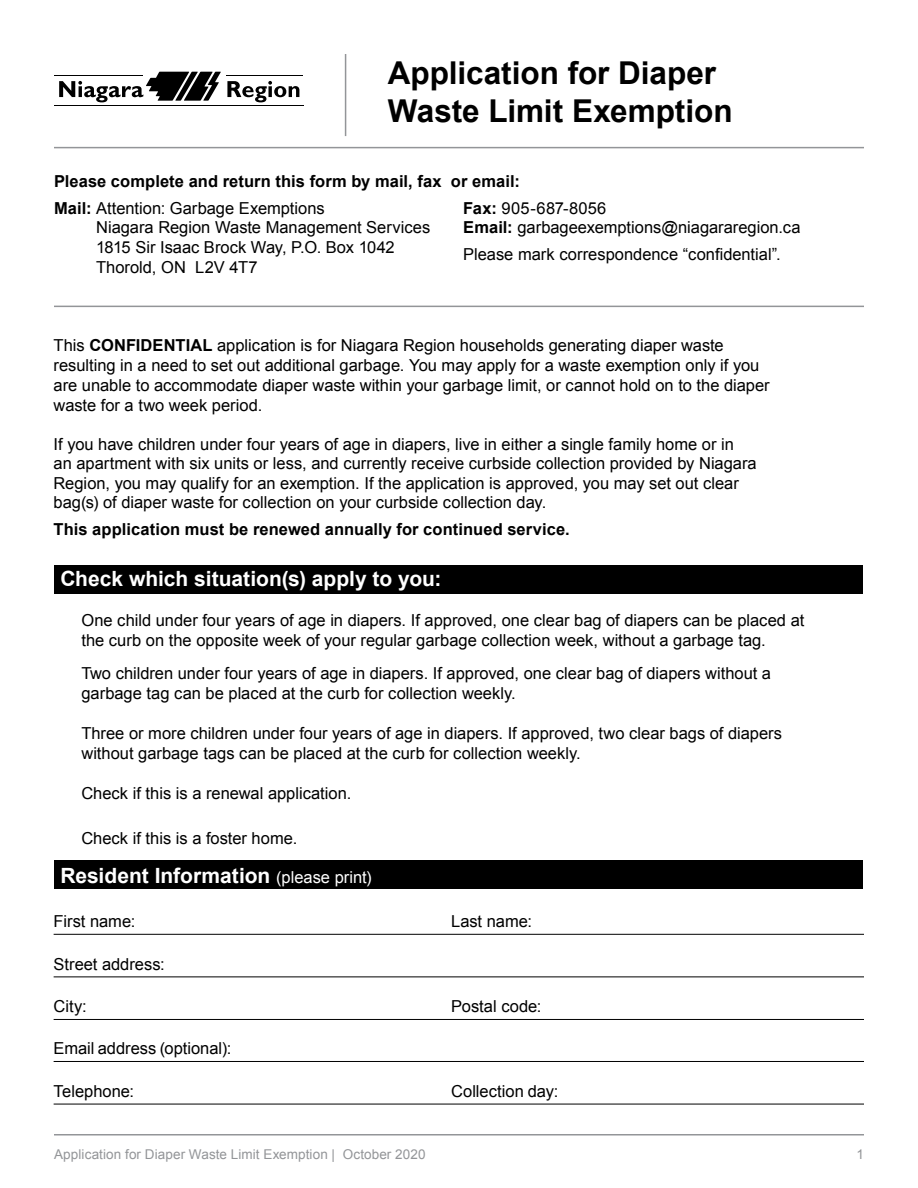
<style>
.page{position:relative;width:918px;height:1188px;background:#fff}
.page>*{position:absolute;margin:0;border:0;box-sizing:border-box;transform-origin:0 0}
.t1{font:700 31.5px/37.8px "Arial";color:#000}
.H2_white{font:700 21px "Arial";color:#fff}
.body{font:16.5px/19.8px "Arial";color:#000}
.Paragraph_Style_2{font:16.5px/19.8px "Arial";color:#000}
.body_with_lines{font:16.5px "Arial";color:#000}
.body-2{font:700 16.5px "Arial";letter-spacing:.005em;color:#000}
.Paragraph_Style_1{font:700 16.5px "Arial";letter-spacing:.005em;color:#000}
.t2{font:13.5px "Arial";letter-spacing:.01em;color:#939598}
.s1{font-weight:700}
.s2{font-weight:400;font-size:16.5px}
</style>
<div class="page">
<hr style="left:54px;top:1134px;width:810px;height:2px;background:#939598">
<div style="left:54px;top:861px;width:809px;height:28px;background:#000"></div>
<div style="left:54px;top:565px;width:809px;height:28px;background:#000"></div>
<hr style="left:345px;top:54px;width:1px;height:82px;background:#939598">
<hr style="left:54px;top:147px;width:810px;height:1px;background:#939598">
<svg style="left:59px;top:72px;width:162px;height:30px"></svg>
<svg style="left:227px;top:81px;width:72px;height:21px"></svg>
<hr style="left:54px;top:105px;width:249px;height:1px;background:#000">
<hr style="left:54px;top:75px;width:89px;height:1px;background:#000">
<hr style="left:227px;top:75px;width:76px;height:1px;background:#000">
<hr style="left:54px;top:934px;width:810px;height:1px;background:#000">
<hr style="left:54px;top:977px;width:810px;height:1px;background:#000">
<hr style="left:54px;top:1019px;width:810px;height:1px;background:#000">
<hr style="left:54px;top:1061px;width:810px;height:1px;background:#000">
<hr style="left:54px;top:1104px;width:810px;height:1px;background:#000">
<hr style="left:54px;top:306px;width:810px;height:1px;background:#939598">
<h1 class="t1" style="left:388px;top:55px;width:346px">Application for Diaper<br>Waste Limit Exemption</h1>
<p class="Paragraph_Style_1" style="left:54px;top:170px;width:467px">Please complete and return this form by mail, fax or email:</p>
<p class="Paragraph_Style_2" style="left:96px;top:198px;width:336px;text-indent:-42px"><span class="s1">Mail:</span> Attention: Garbage Exemptions<br>Niagara Region Waste Management Services 1815 Sir Isaac Brock Way, P.O. Box 1042<br>Thorold, ON L2V 4T7</p>
<p class="Paragraph_Style_2" style="left:463px;top:198px;width:339px"><span class="s1">Fax:</span> 905-687-8056<br><span class="s1">Email:</span> garbageexemptions@niagararegion.ca</p>
<p class="Paragraph_Style_2" style="left:463px;top:244px;width:319px">Please mark correspondence “confidential”.</p>
<p class="body" style="left:54px;top:336px;width:718px">This <span class="s1">CONFIDENTIAL</span> application is for Niagara Region households generating diaper waste resulting in a need to set out additional garbage. You may apply for a waste exemption only if you are unable to accommodate diaper waste within your garbage limit, or cannot hold on to the diaper waste for a two week period.</p>
<p class="body" style="left:54px;top:435px;width:705px">If you have children under four years of age in diapers, live in either a single family home or in<br>an apartment with six units or less, and currently receive curbside collection provided by Niagara Region, you may qualify for an exemption. If the application is approved, you may set out clear bag(s) of diaper waste for collection on your curbside collection day.</p>
<p class="body-2" style="left:54px;top:518px;width:518px">This application must be renewed annually for continued service.</p>
<p class="H2_white" style="left:60px;top:565px;width:383px">Check which situation(s) apply to you:</p>
<p class="body" style="left:81px;top:611px;width:724px">One child under four years of age in diapers. If approved, one clear bag of diapers can be placed at the curb on the opposite week of your regular garbage collection week, without a garbage tag.</p>
<p class="body" style="left:81px;top:664px;width:691px">Two children under four years of age in diapers. If approved, one clear bag of diapers without a garbage tag can be placed at the curb for collection weekly.</p>
<p class="body" style="left:81px;top:724px;width:702px">Three or more children under four years of age in diapers. If approved, two clear bags of diapers without garbage tags can be placed at the curb for collection weekly.</p>
<p class="body" style="left:81px;top:783px;width:271px">Check if this is a renewal application.</p>
<p class="body" style="left:81px;top:829px;width:217px">Check if this is a foster home.</p>
<p class="H2_white" style="left:60px;top:862px;width:313px">Resident Information <span class="s2">(please print)</span></p>
<p class="body_with_lines" style="left:54px;top:911px;width:83px">First name:</p>
<p class="body_with_lines" style="left:451px;top:911px;width:82px">Last name:</p>
<p class="body_with_lines" style="left:54px;top:953px;width:113px">Street address:</p>
<p class="body_with_lines" style="left:54px;top:996px;width:35px">City:</p>
<p class="body_with_lines" style="left:451px;top:996px;width:92px">Postal code:</p>
<p class="body_with_lines" style="left:54px;top:1038px;width:179px">Email address (optional):</p>
<p class="body_with_lines" style="left:54px;top:1080px;width:82px">Telephone:</p>
<p class="body_with_lines" style="left:451px;top:1080px;width:109px">Collection day:</p>
<p class="t2" style="left:54px;top:1145px;width:373px">Application for Diaper Waste Limit Exemption | October 2020</p>
<p class="t2" style="left:856px;top:1145px;width:9px">1</p>
</div>
